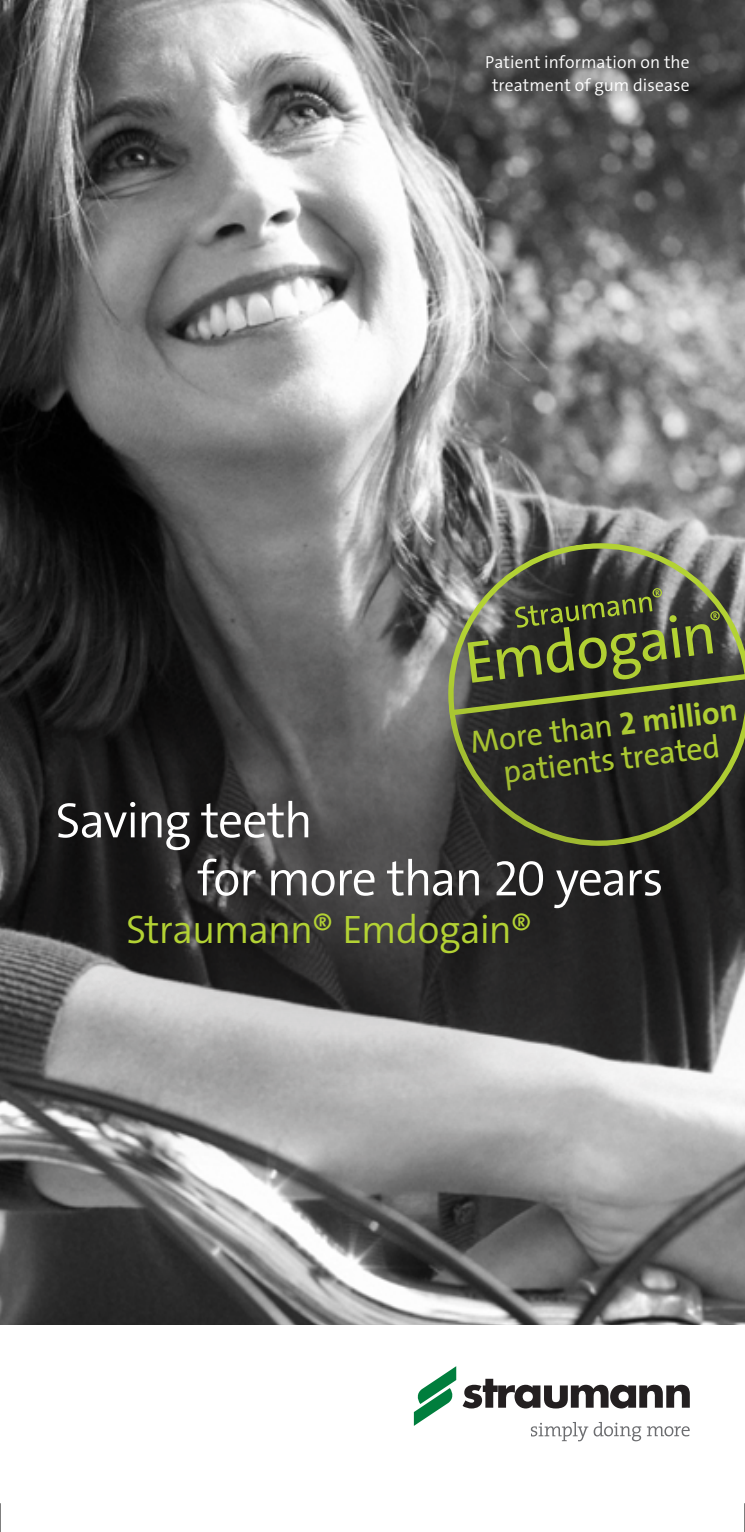
<style>
.page{position:relative;width:745px;height:1532px;background:#fff}
.page>*{position:absolute;margin:0;border:0;box-sizing:border-box;transform-origin:0 0}
.Main_title_big{font:50px "The Sans LP4 Se Lig";letter-spacing:-.03em;color:#fff}
.Main_title_small{font:40px "The Sans LP4 Se Lig";letter-spacing:-.03em;color:#b3d234}
.t1{font:32px/34.2px "The Sans LP5 Plain";color:#b3d234;text-align:center}
.Patien_Information{font:17.5px/22.5px "The Sans LP4 Se Lig";letter-spacing:.005em;color:#fff;text-align:center}
.s1{font-family:"The Sans LP7 Bld"}
</style>
<div class="page">
<img style="left:0;top:0;width:744px;height:1324px">
<svg style="left:462px;top:1379px;width:227px;height:29px"></svg>
<svg style="left:413px;top:1366px;width:43px;height:60px"></svg>
<svg style="left:530px;top:1422px;width:159px;height:19px"></svg>
<svg style="left:439px;top:534px;width:305px;height:39px;background:#7b7d70"></svg>
<div style="left:0;top:573px;width:744px;height:607px;background:#231f20;opacity:.8"></div>
<svg style="left:0;top:1503px;width:1px;height:29px"></svg>
<svg style="left:744px;top:1503px;width:1px;height:29px"></svg>
<p class="Patien_Information" style="left:484px;top:51px;width:206px">Patient information on the treatment of gum disease</p>
<p class="t1" style="left:468px;top:725px;width:270px;rotate:-7deg">More than <span class="s1">2 million </span>patients treated</p>
<p class="Main_title_big" style="left:55px;top:788px;width:259px">Saving teeth</p>
<p class="Main_title_big" style="left:197px;top:846px;width:467px">for more than 20 years</p>
<p class="Main_title_small" style="left:126px;top:904px;width:407px">Straumann® Emdogain®</p>
</div>
